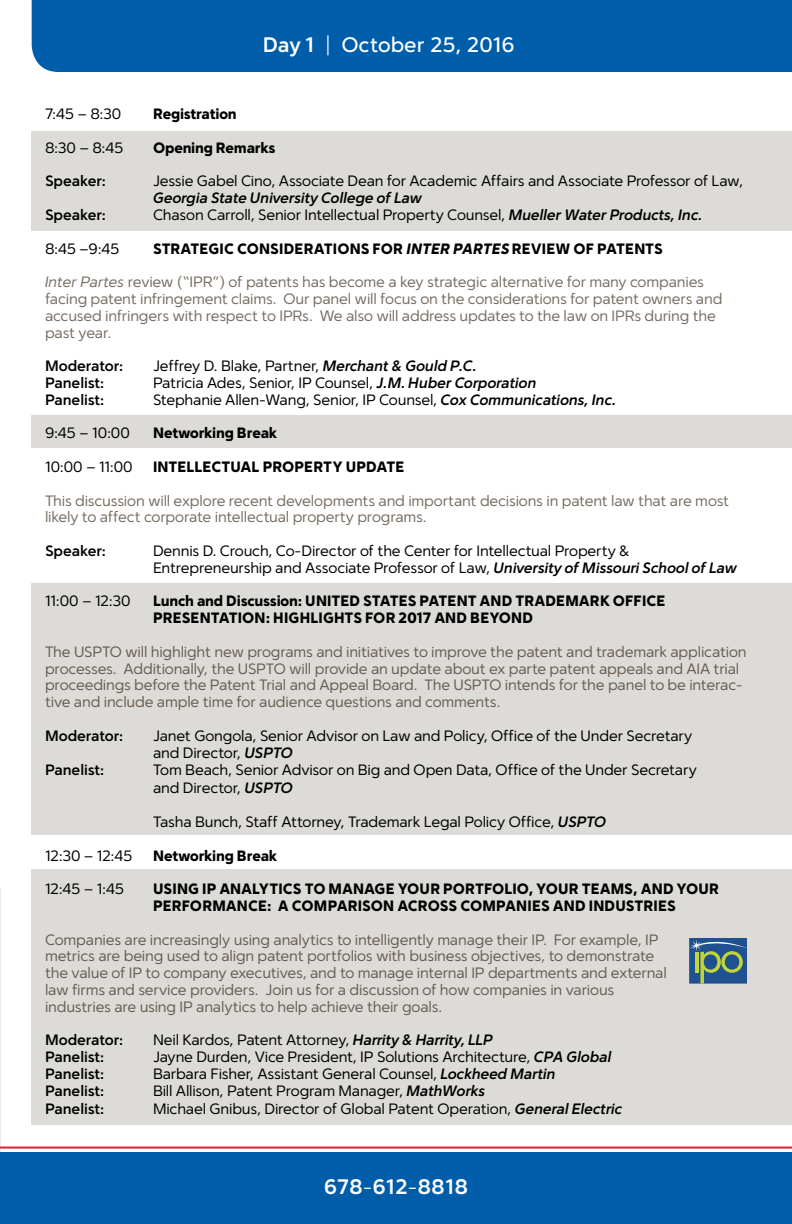
<style>
.page{position:relative;width:792px;height:1224px;background:#fff}
.page>*{position:absolute;margin:0;border:0;box-sizing:border-box;transform-origin:0 0}
.t1{font:500 21px "Simple Sans";color:#fff}
.t2{font:700 21px "Simple Sans";color:#fff}
.t3{font:15px/16.8px "Simple Sans";letter-spacing:-.015em;color:#786e63}
.t4{font:15px/17.6px "Simple Sans";letter-spacing:-.015em;color:#000}
.t5{font:900 15px/16.8px "Simple Sans";color:#000}
.t6{font:700 15px "Simple Sans";letter-spacing:-.01em;color:#000}
.t7{font:italic 700 15px "Simple Sans";letter-spacing:-.015em;color:#000}
.t8{font:900 15px "Simple Sans";letter-spacing:-.02em;color:#000}
.s1{font-weight:700}
.s2{font-weight:300}
.s3{font-weight:700;font-style:italic}
.s4{font-style:italic}
</style>
<div class="page">
<div style="left:32px;top:870px;width:760px;height:255px;background:#dddbd8"></div>
<hr style="left:0;top:1147px;width:792px;height:2px;background:#e31837">
<div style="left:0;top:1152px;width:792px;height:72px;background:#005daa"></div>
<div style="left:32px;top:0;width:760px;height:72px;background:#005daa"></div>
<div style="left:32px;top:131px;width:760px;height:99px;background:#dddbd8"></div>
<div style="left:32px;top:416px;width:760px;height:32px;background:#dddbd8"></div>
<div style="left:32px;top:583px;width:760px;height:252px;background:#dddbd8"></div>
<svg style="left:689px;top:938px;width:58px;height:46px;background:#477082"></svg>
<h1 class="t1" style="left:263px;top:32px;width:254px"><span class="s1">Day 1</span> <span class="s2">|</span> October 25, 2016</h1>
<p class="t4" style="left:45px;top:105px;width:78px">7:45 – 8:30</p>
<p class="t8" style="left:153px;top:105px;width:85px">Registration</p>
<p class="t4" style="left:45px;top:139px;width:80px">8:30 – 8:45</p>
<p class="t5" style="left:153px;top:139px;width:124px">Opening Remarks</p>
<p class="t6" style="left:45px;top:172px;width:62px">Speaker:</p>
<p class="t4" style="left:153px;top:172px;width:592px">Jessie Gabel Cino, Associate Dean for Academic Affairs and Associate Professor of Law,</p>
<p class="t7" style="left:153px;top:189px;width:271px">Georgia State University College of Law</p>
<p class="t6" style="left:45px;top:206px;width:62px">Speaker:</p>
<p class="t4" style="left:153px;top:206px;width:551px">Chason Carroll, Senior Intellectual Property Counsel, <span class="s3">Mueller Water Products, Inc.</span></p>
<p class="t4" style="left:45px;top:239px;width:76px">8:45 –9:45</p>
<p class="t5" style="left:153px;top:240px;width:511px">STRATEGIC CONSIDERATIONS FOR <span class="s4">INTER PARTES</span> REVIEW OF PATENTS</p>
<p class="t3" style="left:45px;top:273px;width:679px"><span class="s4">Inter Partes</span> review (“IPR”) of patents has become a key strategic alternative for many companies facing patent infringement claims. Our panel will focus on the considerations for patent owners and accused infringers with respect to IPRs. We also will address updates to the law on IPRs during the past year.</p>
<p class="t6" style="left:45px;top:357px;width:80px">Moderator:</p>
<p class="t4" style="left:153px;top:357px;width:326px">Jeffrey D. Blake, Partner, <span class="s3">Merchant &amp; Gould P.C.</span></p>
<p class="t6" style="left:45px;top:374px;width:61px">Panelist:</p>
<p class="t4" style="left:153px;top:374px;width:385px">Patricia Ades, Senior, IP Counsel, <span class="s3">J.M. Huber Corporation</span></p>
<p class="t6" style="left:45px;top:391px;width:61px">Panelist:</p>
<p class="t4" style="left:153px;top:391px;width:465px">Stephanie Allen-Wang, Senior, IP Counsel, <span class="s3">Cox Communications, Inc.</span></p>
<p class="t4" style="left:45px;top:424px;width:86px">9:45 – 10:00</p>
<p class="t5" style="left:153px;top:425px;width:126px">Networking Break</p>
<p class="t4" style="left:45px;top:458px;width:89px">10:00 – 11:00</p>
<p class="t5" style="left:153px;top:458px;width:253px">INTELLECTUAL PROPERTY UPDATE</p>
<p class="t3" style="left:45px;top:492px;width:686px">This discussion will explore recent developments and important decisions in patent law that are most likely to affect corporate intellectual property programs.</p>
<p class="t6" style="left:45px;top:542px;width:62px">Speaker:</p>
<p class="t4" style="left:153px;top:542px;width:586px;line-height:16.8px">Dennis D. Crouch, Co-Director of the Center for Intellectual Property &amp;<br>Entrepreneurship and Associate Professor of Law, <span class="s3">University of Missouri School of Law</span></p>
<p class="t4" style="left:45px;top:592px;width:87px">11:00 – 12:30</p>
<p class="t5" style="left:153px;top:593px;width:514px">Lunch and Discussion: UNITED STATES PATENT AND TRADEMARK OFFICE<br>PRESENTATION: HIGHLIGHTS FOR 2017 AND BEYOND</p>
<p class="t3" style="left:45px;top:643px;width:703px">The USPTO will highlight new programs and initiatives to improve the patent and trademark application processes. Additionally, the USPTO will provide an update about ex parte patent appeals and AIA trial proceedings before the Patent Trial and Appeal Board. The USPTO intends for the panel to be interac&shy;tive and include ample time for audience questions and comments.</p>
<p class="t6" style="left:45px;top:727px;width:80px">Moderator:</p>
<p class="t4" style="left:153px;top:727px;width:541px">Janet Gongola, Senior Advisor on Law and Policy, Office of the Under Secretary and Director, <span class="s3">USPTO</span></p>
<p class="t6" style="left:45px;top:761px;width:61px">Panelist:</p>
<p class="t4" style="left:153px;top:761px;width:545px">Tom Beach, Senior Advisor on Big and Open Data, Office of the Under Secretary and Director, <span class="s3">USPTO</span></p>
<p class="t4" style="left:153px;top:813px;width:455px">Tasha Bunch, Staff Attorney, Trademark Legal Policy Office, <span class="s3">USPTO</span></p>
<p class="t4" style="left:45px;top:846px;width:89px">12:30 – 12:45</p>
<p class="t5" style="left:153px;top:847px;width:126px">Networking Break</p>
<p class="t4" style="left:45px;top:880px;width:81px">12:45 – 1:45</p>
<p class="t5" style="left:153px;top:880px;width:568px">USING IP ANALYTICS TO MANAGE YOUR PORTFOLIO, YOUR TEAMS, AND YOUR<br>PERFORMANCE: A COMPARISON ACROSS COMPANIES AND INDUSTRIES</p>
<p class="t3" style="left:45px;top:931px;width:623px">Companies are increasingly using analytics to intelligently manage their IP. For example, IP metrics are being used to align patent portfolios with business objectives, to demonstrate the value of IP to company executives, and to manage internal IP departments and external law firms and service providers. Join us for a discussion of how companies in various industries are using IP analytics to help achieve their goals.</p>
<p class="t6" style="left:45px;top:1031px;width:80px">Moderator:</p>
<p class="t4" style="left:153px;top:1031px;width:341px">Neil Kardos, Patent Attorney, <span class="s3">Harrity &amp; Harrity, LLP</span></p>
<p class="t6" style="left:45px;top:1048px;width:61px">Panelist:</p>
<p class="t4" style="left:153px;top:1048px;width:460px">Jayne Durden, Vice President, IP Solutions Architecture, <span class="s3">CPA Global</span></p>
<p class="t6" style="left:45px;top:1065px;width:61px">Panelist:</p>
<p class="t4" style="left:153px;top:1065px;width:404px">Barbara Fisher, Assistant General Counsel, <span class="s3">Lockheed Martin</span></p>
<p class="t6" style="left:45px;top:1082px;width:61px">Panelist:</p>
<p class="t4" style="left:153px;top:1081px;width:334px">Bill Allison, Patent Program Manager, <span class="s3">MathWorks</span></p>
<p class="t6" style="left:45px;top:1100px;width:61px">Panelist:</p>
<p class="t4" style="left:153px;top:1099px;width:471px">Michael Gnibus, Director of Global Patent Operation, <span class="s3">General Electric</span></p>
<h1 class="t2" style="left:324px;top:1174px;width:146px">678<span class="s2">-</span>612<span class="s2">-</span>8818</h1>
</div>
